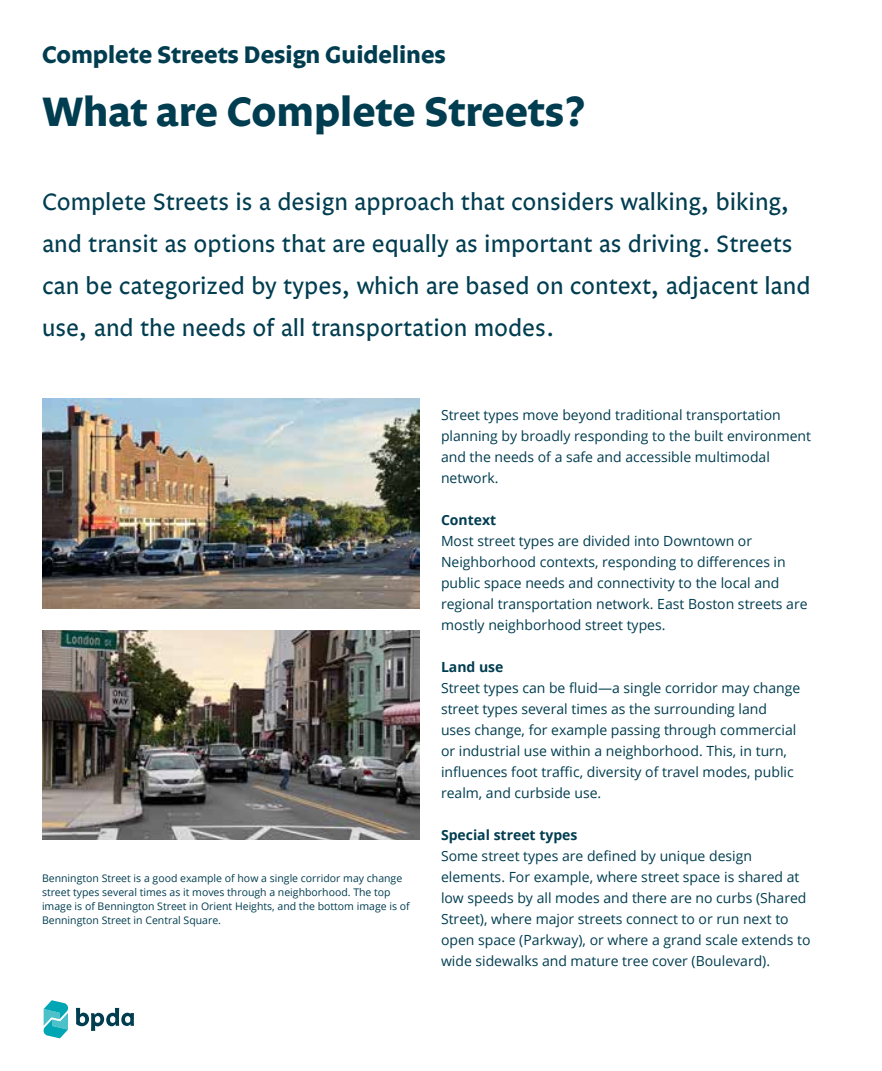
<style>
.page{position:relative;width:882px;height:1071px;background:#fff}
.page>*{position:absolute;margin:0;border:0;box-sizing:border-box;transform-origin:0 0}
.t1{font:700 42px "Legato OT";color:#003d50}
.t2{font:24.5px/42px "Legato OT";color:#003d50}
.t3{font:700 24.5px "Legato OT";color:#003d50}
.t4{font:14px/21px "Open Sans";color:#003d50}
.t5{font:700 14px "Open Sans";color:#003d50}
.t6{font:10.5px/14px "Open Sans";color:#003d50}
</style>
<div class="page">
<svg style="left:43px;top:1000px;width:26px;height:38px"></svg>
<svg style="left:76px;top:1008px;width:58px;height:23px"></svg>
<img style="left:42px;top:399px;width:378px;height:210px">
<img style="left:42px;top:630px;width:378px;height:210px">
<h2 class="t3" style="left:42px;top:41px;width:405px">Complete Streets Design Guidelines</h2>
<h1 class="t1" style="left:42px;top:88px;width:545px">What are Complete Streets?</h1>
<p class="t2" style="left:42px;top:182px;width:770px">Complete Streets is a design approach that considers walking, biking, and transit as options that are equally as important as driving. Streets can be categorized by types, which are based on context, adjacent land use, and the needs of all transportation modes.</p>
<p class="t6" style="left:42px;top:871px;width:369px">Bennington Street is a good example of how a single corridor may change street types several times as it moves through a neighborhood. The top image is of Bennington Street in Orient Heights, and the bottom image is of Bennington Street in Central Square.</p>
<p class="t4" style="left:441px;top:404px;width:372px">Street types move beyond traditional transportation planning by broadly responding to the built environment and the needs of a safe and accessible multimodal network.</p>
<p class="t5" style="left:441px;top:510px;width:57px">Context</p>
<p class="t4" style="left:441px;top:530px;width:368px">Most street types are divided into Downtown or Neighborhood contexts, responding to differences in public space needs and connectivity to the local and regional transportation network. East Boston streets are mostly neighborhood street types.</p>
<p class="t5" style="left:441px;top:657px;width:64px">Land use</p>
<p class="t4" style="left:441px;top:677px;width:361px">Street types can be fluid—a single corridor may change street types several times as the surrounding land uses change, for example passing through commercial or industrial use within a neighborhood. This, in turn, influences foot traffic, diversity of travel modes, public realm, and curbside use.</p>
<p class="t5" style="left:441px;top:825px;width:138px">Special street types</p>
<p class="t4" style="left:441px;top:845px;width:371px">Some street types are defined by unique design elements. For example, where street space is shared at low speeds by all modes and there are no curbs (Shared Street), where major streets connect to or run next to open space (Parkway), or where a grand scale extends to wide sidewalks and mature tree cover (Boulevard).</p>
</div>
